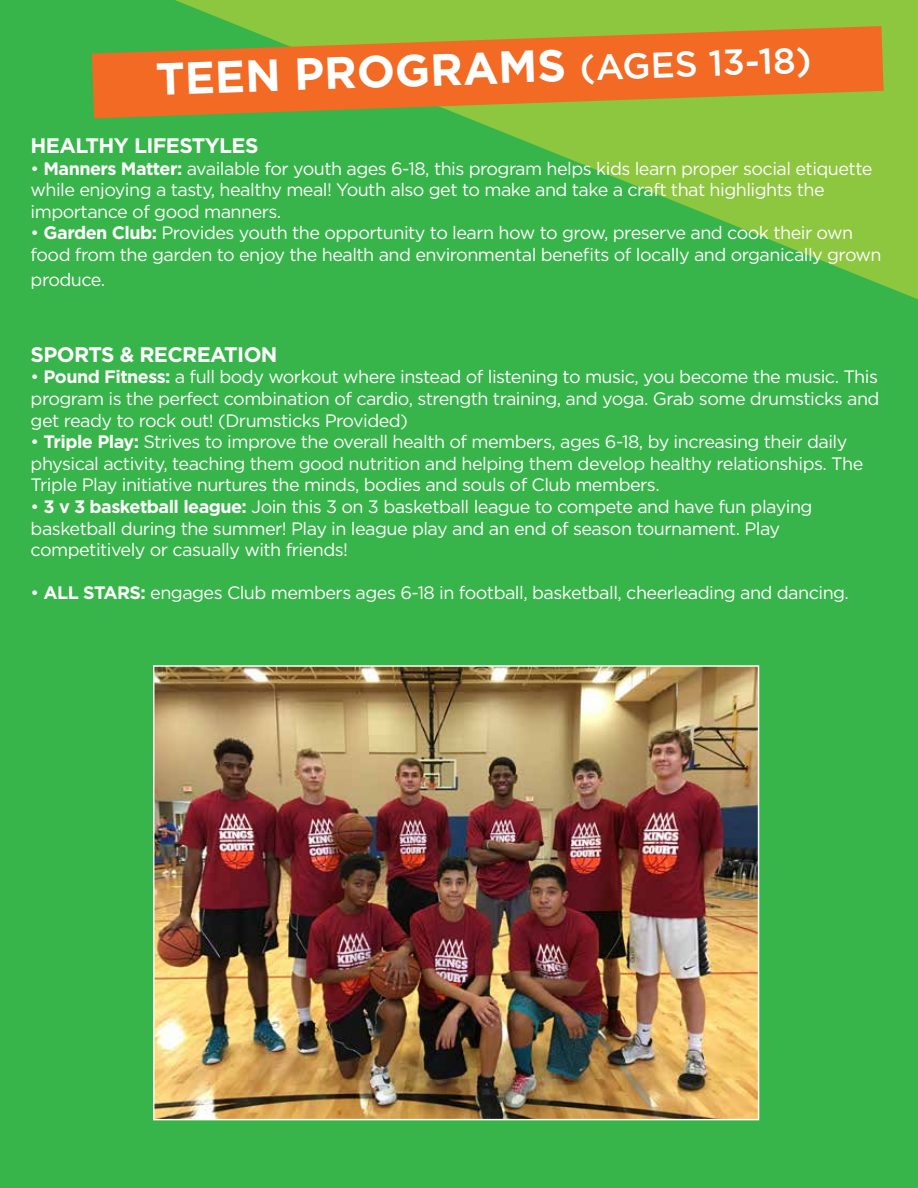
<style>
.page{position:relative;width:918px;height:1188px;background:#37b44a}
.page>*{position:absolute;margin:0;border:0;box-sizing:border-box;transform-origin:0 0}
.t1{font:700 45px "Gotham";color:#fff}
.t2{font:700 21px "Gotham";letter-spacing:-.03em;color:#fff}
.t3{font:18px/21.6px "Gotham";letter-spacing:-.03em;color:#fff}
.s1{font-weight:500;font-size:36px}
.s2{font-weight:700}
</style>
<div class="page">
<svg style="left:175px;top:0;width:743px;height:299px"></svg>
<svg style="left:92px;top:26px;width:792px;height:92px;fill:#f26a24"></svg>
<img style="left:156px;top:668px;width:600px;height:449px">
<div style="left:153px;top:665px;width:606px;height:455px;border:2px solid #fff"></div>
<h1 class="t1" style="left:155px;top:50px;width:657px;rotate:-2deg">TEEN PROGRAMS <span class="s1">(AGES 13-18)</span></h1>
<p class="t2" style="left:31px;top:132px;width:30px">Healthy</p>
<p class="t2" style="left:134px;top:132px;width:26px">Lifestyles</p>
<p class="t3" style="left:31px;top:157px;width:843px">• <span class="s2">Manners Matter:</span> available for youth ages 6-18, this program helps kids learn proper social etiquette while enjoying a tasty, healthy meal! Youth also get to make and take a craft that highlights the importance of good manners.</p>
<p class="t3" style="left:31px;top:222px;width:853px">• <span class="s2">Garden Club:</span> Provides youth the opportunity to learn how to grow, preserve and cook their own food from the garden to enjoy the health and environmental benefits of locally and organically grown</p>
<p class="t3" style="left:31px;top:269px;width:76px">produce.</p>
<p class="t2" style="left:31px;top:341px;width:28px">Sports</p>
<p class="t2" style="left:120px;top:341px;width:49px">&amp; Recreation</p>
<p class="t3" style="left:31px;top:366px;width:850px;text-align:justify">• <span class="s2">Pound Fitness:</span> a full body workout where instead of listening to music, you become the music. This program is the perfect combination of cardio, strength training, and yoga. Grab some drumsticks and get ready to rock out! (Drumsticks Provided)</p>
<p class="t3" style="left:31px;top:431px;width:834px">• <span class="s2">Triple Play:</span> Strives to improve the overall health of members, ages 6-18, by increasing their daily physical activity, teaching them good nutrition and helping them develop healthy relationships. The<br>Triple Play initiative nurtures the minds, bodies and souls of Club members.</p>
<p class="t3" style="left:31px;top:496px;width:783px">• <span class="s2">3 v 3 basketball league:</span> Join this 3 on 3 basketball league to compete and have fun playing basketball during the summer! Play in league play and an end of season tournament. Play competitively or casually with friends!</p>
<p class="t3" style="left:31px;top:582px;width:820px">• <span class="s2">ALL STARS:</span> engages Club members ages 6-18 in football, basketball, cheerleading and dancing.</p>
</div>
